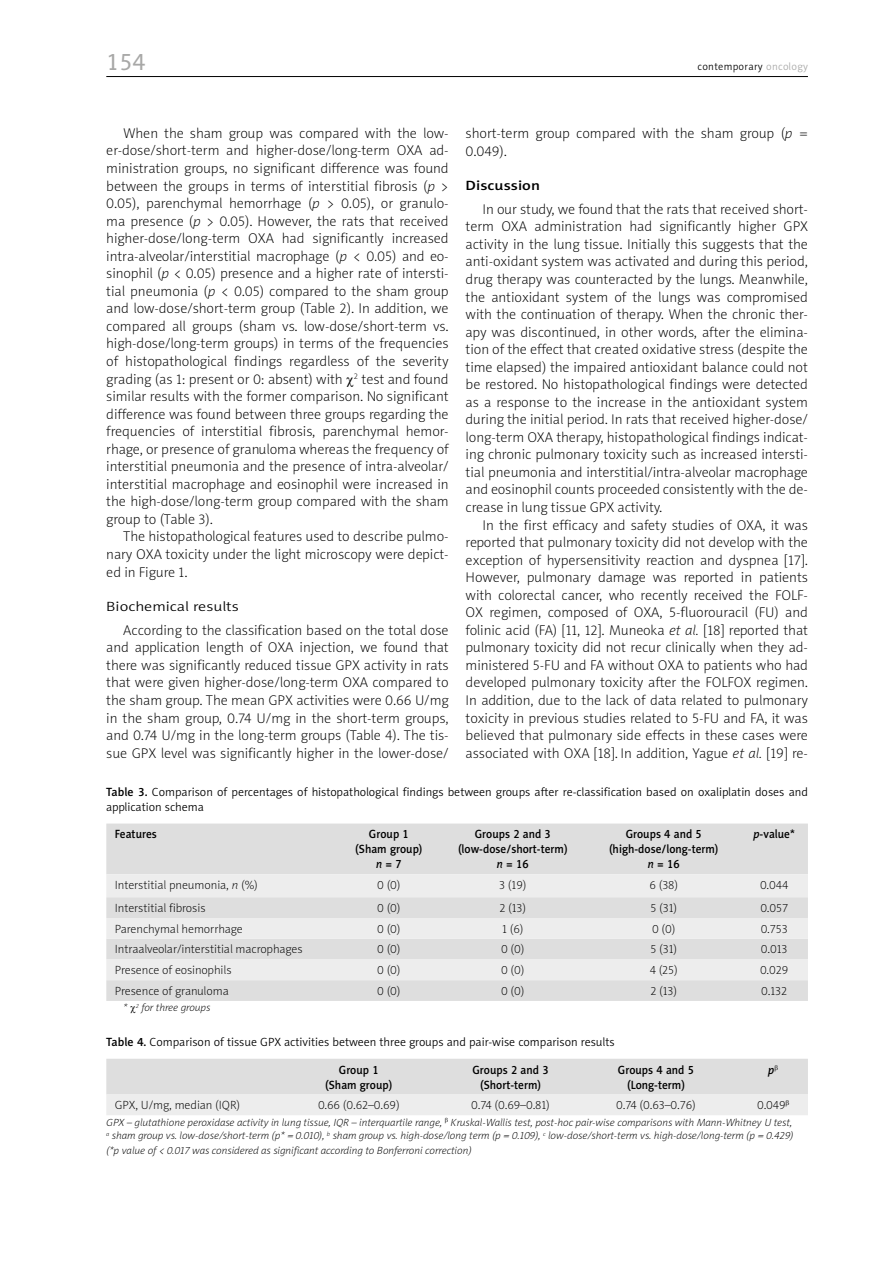
<style>
.page{position:relative;width:893px;height:1263px;background:#fff}
.page>*{position:absolute;margin:0;border:0;box-sizing:border-box;transform-origin:0 0}
.t1{font:24px "Naomi Sans EFN";color:#a8a8a7}
.t2{font:14.25px/17.5px "Naomi Sans EFN Thin";color:#000;text-align:justify}
.t3{font:13.5px "Naomi Sans EFN Light";color:#000;scale:1.2 1}
.t4{font:13.5px "Naomi Sans EFN Medium";color:#000;scale:1.2 1}
.t5{font:12px "Naomi Sans EFN Thin";color:#000}
.t6{font:12px/15px "Naomi Sans EFN Light";color:#000}
.t7{font:12px/15px "Naomi Sans EFN Medium";color:#000;text-align:center;scale:.95 1}
.t8{font:italic 12px "Naomi Sans EFN Medium";color:#000;scale:.95 1}
.t9{font:italic 10.5px/13.5px "Naomi Sans EFN Thin";color:#000}
.t10{font:10.5px "Naomi Sans EFN Light";letter-spacing:.03em;color:#000}
.s1{color:#a8a8a7}
.s2{font-style:italic}
.s3{font-family:"Naomi Sans EFN Medium"}
</style>
<div class="page">
<hr style="left:106px;top:76px;width:702px;height:1px;background:#000">
<div style="left:106px;top:823px;width:702px;height:178px;background:#dedede"></div>
<svg style="left:106px;top:874px;width:702px;height:106px;background:#e7e7e7"></svg>
<svg style="left:106px;top:1059px;width:702px;height:56px;background:#e3e3e3"></svg>
<h1 class="t1" style="left:106px;top:47px;width:41px">154</h1>
<p class="t10" style="left:697px;top:61px;width:112px">contemporary <span class="s1">oncology</span></p>
<p class="t2" style="left:466px;top:124px;width:344px">short-term group compared with the sham group (<span class="s2">p</span> =<br>0.049).</p>
<p class="t4" style="left:466px;top:177px;width:64px">Discussion</p>
<p class="t2" style="left:466px;top:200px;width:344px;text-indent:17px">In our study, we found that the rats that received short&shy;term OXA administration had significantly higher GPX activity in the lung tissue. Initially this suggests that the anti-oxidant system was activated and during this period, drug therapy was counteracted by the lungs. Meanwhile, the antioxidant system of the lungs was compromised with the continuation of therapy. When the chronic ther&shy;apy was discontinued, in other words, after the elimina&shy;tion of the effect that created oxidative stress (despite the time elapsed) the impaired antioxidant balance could not be restored. No histopathological findings were detected as a response to the increase in the antioxidant system during the initial period. In rats that received higher-dose/ long-term OXA therapy, histopathological findings indicat&shy;ing chronic pulmonary toxicity such as increased intersti&shy;tial pneumonia and interstitial/intra-alveolar macrophage and eosinophil counts proceeded consistently with the de&shy;crease in lung tissue GPX activity.</p>
<p class="t2" style="left:466px;top:516px;width:344px;text-indent:17px">In the first efficacy and safety studies of OXA, it was reported that pulmonary toxicity did not develop with the exception of hypersensitivity reaction and dyspnea [17].<br>However, pulmonary damage was reported in patients with colorectal cancer, who recently received the FOLF-OX regimen, composed of OXA, 5-fluorouracil (FU) and folinic acid (FA) [11, 12]. Muneoka <span class="s2">et al.</span> [18] reported that pulmonary toxicity did not recur clinically when they ad&shy;ministered 5-FU and FA without OXA to patients who had developed pulmonary toxicity after the FOLFOX regimen.<br>In addition, due to the lack of data related to pulmonary toxicity in previous studies related to 5-FU and FA, it was believed that pulmonary side effects in these cases were associated with OXA [18]. In addition, Yague <span class="s2">et al.</span> [19] re-</p>
<p class="t6" style="left:106px;top:785px;width:703px"><span class="s3">Table 3.</span> Comparison of percentages of histopathological findings between groups after re-classification based on oxaliplatin doses and application schema</p>
<p class="t7" style="left:115px;top:827px;width:46px">Features</p>
<p class="t7" style="left:355px;top:827px;width:72px">Group 1 (Sham group) <span class="s2">n</span> = 7</p>
<p class="t7" style="left:458px;top:827px;width:117px">Groups 2 and 3 (low-dose/short-term) <span class="s2">n</span> = 16</p>
<p class="t7" style="left:609px;top:827px;width:117px">Groups 4 and 5 (high-dose/long-term) <span class="s2">n</span> = 16</p>
<p class="t7" style="left:753px;top:827px;width:45px"><span class="s2">p</span>-value*</p>
<p class="t5" style="left:115px;top:878px;width:145px">Interstitial pneumonia, <span class="s2">n</span> (%)</p>
<p class="t5" style="left:377px;top:878px;width:25px">0 (0)</p>
<p class="t5" style="left:499px;top:878px;width:29px">3 (19)</p>
<p class="t5" style="left:649px;top:878px;width:30px">6 (38)</p>
<p class="t5" style="left:760px;top:878px;width:30px">0.044</p>
<p class="t5" style="left:115px;top:901px;width:92px">Interstitial fibrosis</p>
<p class="t5" style="left:377px;top:901px;width:25px">0 (0)</p>
<p class="t5" style="left:499px;top:901px;width:28px">2 (13)</p>
<p class="t5" style="left:650px;top:901px;width:28px">5 (31)</p>
<p class="t5" style="left:760px;top:901px;width:29px">0.057</p>
<p class="t5" style="left:115px;top:922px;width:129px">Parenchymal hemorrhage</p>
<p class="t5" style="left:377px;top:922px;width:25px">0 (0)</p>
<p class="t5" style="left:502px;top:922px;width:23px">1 (6)</p>
<p class="t5" style="left:652px;top:922px;width:25px">0 (0)</p>
<p class="t5" style="left:761px;top:922px;width:28px">0.753</p>
<p class="t5" style="left:115px;top:943px;width:189px">Intraalveolar/interstitial macrophages</p>
<p class="t5" style="left:377px;top:943px;width:25px">0 (0)</p>
<p class="t5" style="left:501px;top:943px;width:25px">0 (0)</p>
<p class="t5" style="left:650px;top:943px;width:28px">5 (31)</p>
<p class="t5" style="left:761px;top:943px;width:28px">0.013</p>
<p class="t5" style="left:115px;top:963px;width:118px">Presence of eosinophils</p>
<p class="t5" style="left:377px;top:963px;width:25px">0 (0)</p>
<p class="t5" style="left:501px;top:963px;width:25px">0 (0)</p>
<p class="t5" style="left:650px;top:963px;width:30px">4 (25)</p>
<p class="t5" style="left:760px;top:963px;width:30px">0.029</p>
<p class="t5" style="left:115px;top:984px;width:115px">Presence of granuloma</p>
<p class="t5" style="left:377px;top:984px;width:25px">0 (0)</p>
<p class="t5" style="left:501px;top:984px;width:25px">0 (0)</p>
<p class="t5" style="left:650px;top:984px;width:28px">2 (13)</p>
<p class="t5" style="left:761px;top:984px;width:27px">0.132</p>
<p class="t9" style="left:123px;top:1001px;width:88px">* <sup>2</sup> for three groups</p>
<p class="t6" style="left:106px;top:1035px;width:510px"><span class="s3">Table 4.</span> Comparison of tissue GPX activities between three groups and pair-wise comparison results</p>
<p class="t7" style="left:325px;top:1062px;width:72px">Group 1 (Sham group)</p>
<p class="t7" style="left:472px;top:1062px;width:82px">Groups 2 and 3 (Short-term)</p>
<p class="t7" style="left:618px;top:1062px;width:82px">Groups 4 and 5 (Long-term)</p>
<p class="t8" style="left:768px;top:1063px;width:8px">p</p>
<p class="t5" style="left:115px;top:1098px;width:127px">GPX, U/mg, median (IQR)</p>
<p class="t5" style="left:318px;top:1098px;width:83px">0.66 (0.62–0.69)</p>
<p class="t5" style="left:471px;top:1098px;width:80px">0.74 (0.69–0.81)</p>
<p class="t5" style="left:616px;top:1098px;width:81px">0.74 (0.63–0.76)</p>
<p class="t5" style="left:757px;top:1098px;width:30px">0.049</p>
<p class="t9" style="left:106px;top:1115px;width:689px">GPX – glutathione peroxidase activity in lung tissue, IQR – interquartile range, Kruskal-Wallis test, post-hoc pair-wise comparisons with Mann-Whitney U test, <sup>a</sup> sham group vs. low-dose/short-term (p* = 0.010), <sup>b</sup> sham group vs. high-dose/long term (p = 0.109), <sup>c</sup> low-dose/short-term vs. high-dose/long-term (p = 0.429)</p>
<p class="t9" style="left:106px;top:1144px;width:367px">(*p value of &lt; 0.017 was considered as significant according to Bonferroni correction)</p>
<p class="t2" style="left:106px;top:124px;width:344px;text-indent:17px">When the sham group was compared with the low&shy;er-dose/short-term and higher-dose/long-term OXA ad&shy;ministration groups, no significant difference was found between the groups in terms of interstitial fibrosis (<span class="s2">p</span> &gt; 0.05), parenchymal hemorrhage (<span class="s2">p</span> &gt; 0.05), or granulo&shy;ma presence (<span class="s2">p</span> &gt; 0.05). However, the rats that received higher-dose/long-term OXA had significantly increased intra-alveolar/interstitial macrophage (<span class="s2">p</span> &lt; 0.05) and eo&shy;sinophil (<span class="s2">p</span> &lt; 0.05) presence and a higher rate of intersti&shy;tial pneumonia (<span class="s2">p</span> &lt; 0.05) compared to the sham group and low-dose/short-term group (Table 2). In addition, we compared all groups (sham vs. low-dose/short-term vs. high-dose/long-term groups) in terms of the frequencies of histopathological findings regardless of the severity grading (as 1: present or 0: absent) with <sup>2</sup> test and found similar results with the former comparison. No significant difference was found between three groups regarding the frequencies of interstitial fibrosis, parenchymal hemor&shy;rhage, or presence of granuloma whereas the frequency of interstitial pneumonia and the presence of intra-alveolar/ interstitial macrophage and eosinophil were increased in the high-dose/long-term group compared with the sham group to (Table 3).</p>
<p class="t2" style="left:106px;top:528px;width:344px;text-indent:17px">The histopathological features used to describe pulmo&shy;nary OXA toxicity under the light microscopy were depict&shy;ed in Figure 1.</p>
<p class="t3" style="left:106px;top:599px;width:112px">Biochemical results</p>
<p class="t2" style="left:106px;top:621px;width:344px;text-indent:17px">According to the classification based on the total dose and application length of OXA injection, we found that there was significantly reduced tissue GPX activity in rats that were given higher-dose/long-term OXA compared to the sham group. The mean GPX activities were 0.66 U/mg in the sham group, 0.74 U/mg in the short-term groups, and 0.74 U/mg in the long-term groups (Table 4). The tis&shy;sue GPX level was significantly higher in the lower-dose/</p>
</div>
